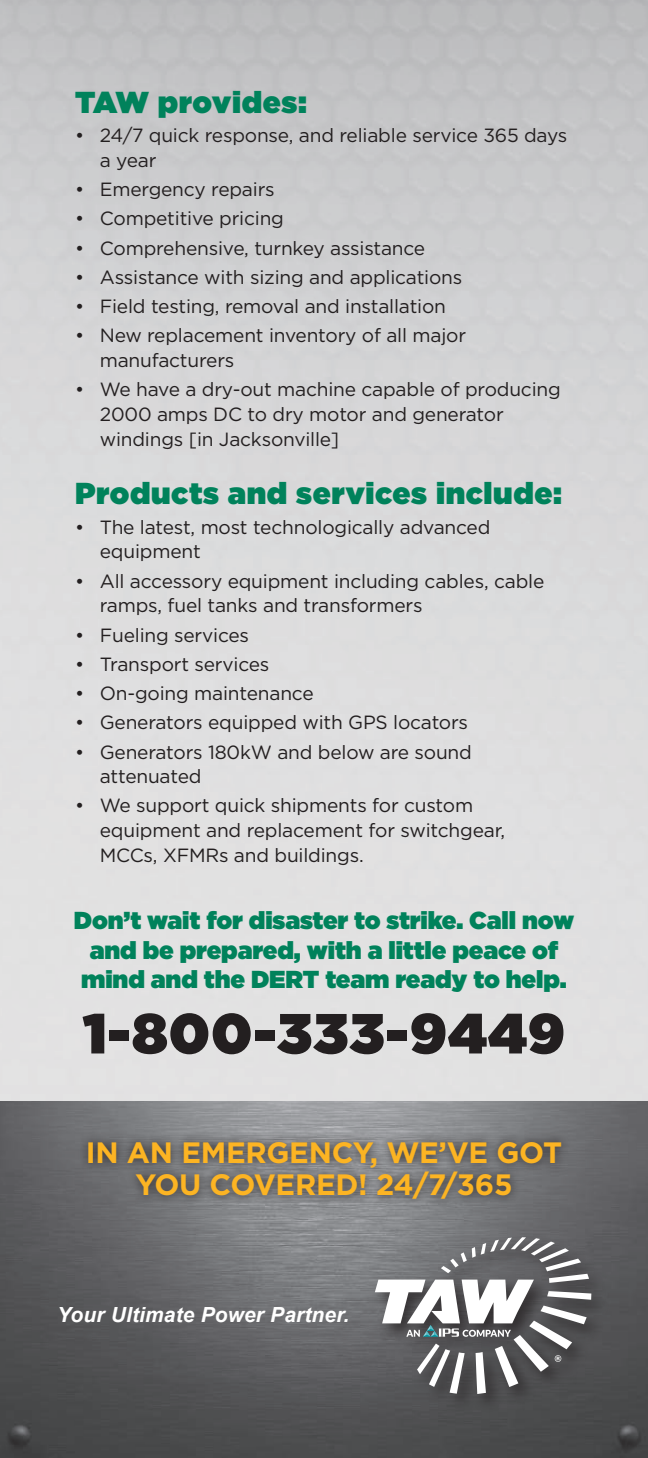
<style>
.page{position:relative;width:648px;height:1458px;background:#fff}
.page>*{position:absolute;margin:0;border:0;box-sizing:border-box;transform-origin:0 0}
.t1{font:900 56.48px "Gotham";letter-spacing:.02em;color:#231f20}
.t2{font:900 30.15px "Gotham";letter-spacing:.02em;color:#00825b}
.t3{font:700 29.47px/31.9px "Gotham";letter-spacing:-.01em;color:#fcb423;text-align:center}
.t4{font:900 24.53px/29.5px "Gotham";letter-spacing:-.005em;color:#00825b;text-align:center}
.t5{font:italic 700 20.93px "Arial";letter-spacing:.01em;color:#fff}
.t6{font:19.12px/24.8px "Gotham";letter-spacing:-.01em;color:#231f20}
</style>
<div class="page">
<div style="left:0;top:0;width:648px;height:1458px;background:#231f20;opacity:.75"></div>
<img style="left:0;top:1102px;width:648px;height:356px">
<div style="left:77px;top:1131px;width:494px;height:78px;background:#231f20;opacity:.87"></div>
<div style="left:371px;top:1233px;width:239px;height:180px;background:#231f20;opacity:.75"></div>
<svg style="left:375px;top:1237px;width:216px;height:157px"></svg>
<h2 class="t2" style="left:75px;top:85px;width:233px">TAW provides:</h2>
<p class="t6" style="left:100px;top:123px;width:469px;text-indent:-25px">• 24/7 quick response, and reliable service 365 days a year</p>
<p class="t6" style="left:75px;top:177px;width:201px">• Emergency repairs</p>
<p class="t6" style="left:75px;top:206px;width:210px">• Competitive pricing</p>
<p class="t6" style="left:75px;top:235px;width:352px">• Comprehensive, turnkey assistance</p>
<p class="t6" style="left:75px;top:264px;width:389px">• Assistance with sizing and applications</p>
<p class="t6" style="left:75px;top:293px;width:372px">• Field testing, removal and installation</p>
<p class="t6" style="left:100px;top:323px;width:368px;text-indent:-25px">• New replacement inventory of all major manufacturers</p>
<p class="t6" style="left:100px;top:377px;width:463px;text-indent:-25px">• We have a dry-out machine capable of producing<br>2000 amps DC to dry motor and generator windings [in Jacksonville]</p>
<h2 class="t2" style="left:75px;top:476px;width:488px">Products and services include:</h2>
<p class="t6" style="left:100px;top:514px;width:392px;text-indent:-25px">• The latest, most technologically advanced equipment</p>
<p class="t6" style="left:100px;top:568px;width:446px;text-indent:-25px">• All accessory equipment including cables, cable ramps, fuel tanks and transformers</p>
<p class="t6" style="left:75px;top:622px;width:176px">• Fueling services</p>
<p class="t6" style="left:75px;top:651px;width:196px">• Transport services</p>
<p class="t6" style="left:75px;top:680px;width:240px">• On-going maintenance</p>
<p class="t6" style="left:75px;top:710px;width:395px">• Generators equipped with GPS locators</p>
<p class="t6" style="left:100px;top:739px;width:374px;text-indent:-25px">• Generators 180kW and below are sound attenuated</p>
<p class="t6" style="left:100px;top:793px;width:407px;text-indent:-25px">• We support quick shipments for custom equipment and replacement for switchgear,<br>MCCs, XFMRs and buildings.</p>
<p class="t4" style="left:74px;top:905px;width:502px">Don’t wait for disaster to strike. Call now and be prepared, with a little peace of mind and the DERT team ready to help.</p>
<h1 class="t1" style="left:83px;top:1001px;width:484px">1-800-333-9449</h1>
<h3 class="t3" style="left:86px;top:1137px;width:478px">IN AN EMERGENCY, WE’VE GOT<br>YOU COVERED! 24/7/365</h3>
<p class="t5" style="left:57px;top:1301px;width:294px">Your Ultimate Power Partner.</p>
</div>
